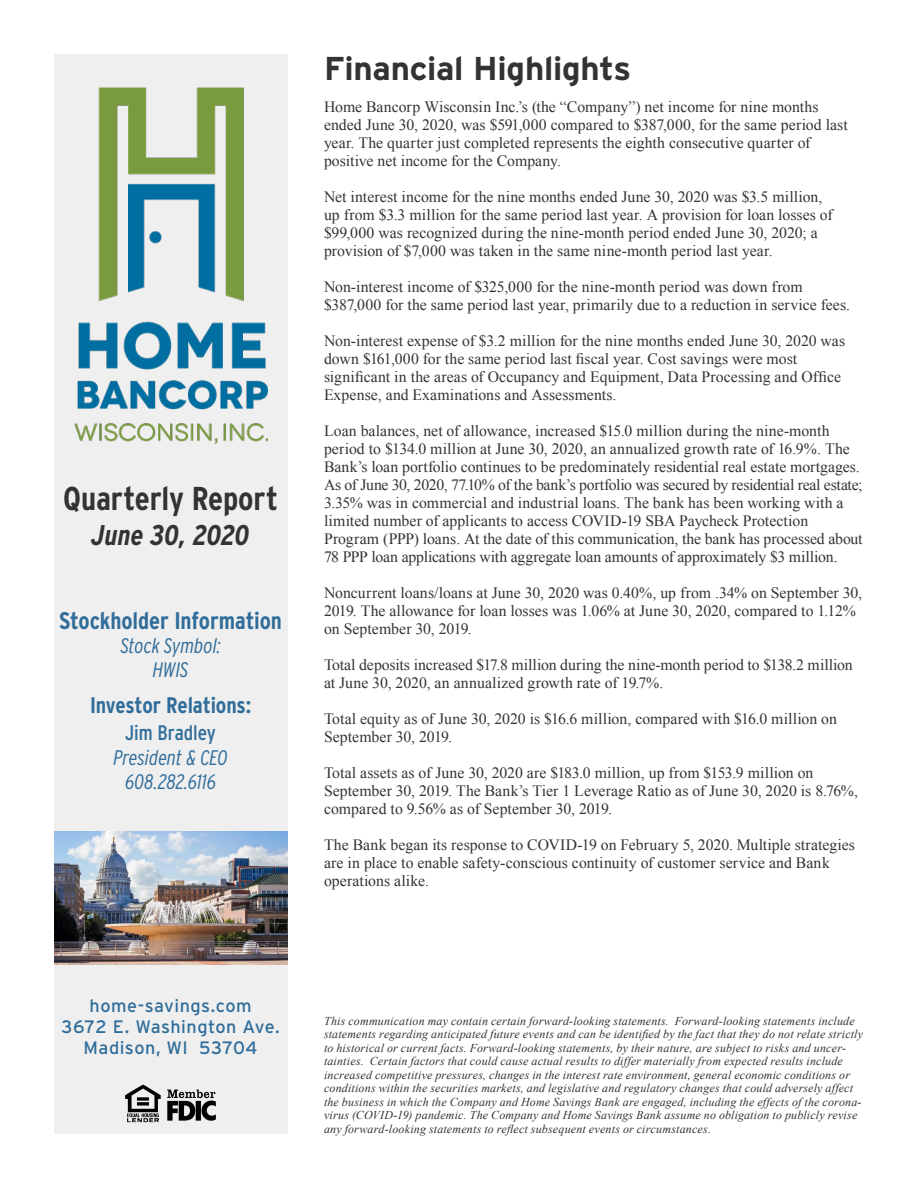
<style>
.page{position:relative;width:918px;height:1188px;background:#fff}
.page>*{position:absolute;margin:0;border:0;box-sizing:border-box;transform-origin:0 0}
.t1{font:700 33px "Interstate";letter-spacing:-.005em;color:#333}
.t2{font:700 33px "Interstate Condensed";letter-spacing:-.005em;color:#333}
.t3{font:italic 700 28.5px "Interstate Condensed";letter-spacing:-.005em;color:#333}
.t4{font:700 24px "Interstate Condensed";letter-spacing:-.005em;color:#306d9a}
.t5{font:700 22.5px "Interstate Condensed";letter-spacing:-.005em;color:#306d9a}
.t6{font:italic 300 21px "Interstate Condensed";letter-spacing:-.005em;color:#306d9a}
.t7{font:21px "Interstate Condensed";letter-spacing:-.005em;color:#306d9a}
.t8{font:18px/21px "Interstate";letter-spacing:.025em;color:#306d9a;text-align:center}
.t9{font:15.75px/18px "Times New Roman";color:#333}
.t10{font:italic 12px/13.5px "Times New Roman";letter-spacing:.015em;color:#333}
</style>
<div class="page">
<div style="left:54px;top:54px;width:233px;height:1080px;background:#efefef"></div>
<img style="left:74px;top:87px;width:194px;height:357px">
<img style="left:125px;top:1084px;width:91px;height:39px">
<img style="left:54px;top:832px;width:233px;height:133px">
<p class="t2" style="left:63px;top:480px;width:216px">Quarterly Report</p>
<p class="t3" style="left:91px;top:519px;width:160px">June 30, 2020</p>
<p class="t4" style="left:59px;top:607px;width:224px">Stockholder Information</p>
<p class="t6" style="left:121px;top:633px;width:101px">Stock Symbol:</p>
<p class="t6" style="left:153px;top:657px;width:37px">HWIS</p>
<p class="t5" style="left:90px;top:692px;width:163px">Investor Relations:</p>
<p class="t7" style="left:125px;top:721px;width:92px">Jim Bradley</p>
<p class="t6" style="left:114px;top:746px;width:116px">President &amp; CEO</p>
<p class="t6" style="left:125px;top:770px;width:92px">608.282.6116</p>
<p class="t1" style="left:324px;top:50px;width:309px">Financial Highlights</p>
<p class="t9" style="left:324px;top:97px;width:525px">Home Bancorp Wisconsin Inc.’s (the “Company”) net income for nine months ended June 30, 2020, was $591,000 compared to $387,000, for the same period last year. The quarter just completed represents the eighth consecutive quarter of positive net income for the Company.</p>
<p class="t9" style="left:324px;top:187px;width:510px">Net interest income for the nine months ended June 30, 2020 was $3.5 million, up from $3.3 million for the same period last year. A provision for loan losses of $99,000 was recognized during the nine-month period ended June 30, 2020; a provision of $7,000 was taken in the same nine-month period last year.</p>
<p class="t9" style="left:324px;top:277px;width:528px">Non-interest income of $325,000 for the nine-month period was down from $387,000 for the same period last year, primarily due to a reduction in service fees.</p>
<p class="t9" style="left:324px;top:331px;width:523px">Non-interest expense of $3.2 million for the nine months ended June 30, 2020 was down $161,000 for the same period last fiscal year. Cost savings were most significant in the areas of Occupancy and Equipment, Data Processing and Office Expense, and Examinations and Assessments.</p>
<p class="t9" style="left:324px;top:421px;width:540px">Loan balances, net of allowance, increased $15.0 million during the nine-month period to $134.0 million at June 30, 2020, an annualized growth rate of 16.9%. The Bank’s loan portfolio continues to be predominately residential real estate mortgages.<br>As of June 30, 2020, 77.10% of the bank’s portfolio was secured by residential real estate; 3.35% was in commercial and industrial loans. The bank has been working with a limited number of applicants to access COVID-19 SBA Paycheck Protection Program (PPP) loans. At the date of this communication, the bank has processed about 78 PPP loan applications with aggregate loan amounts of approximately $3 million.</p>
<p class="t9" style="left:324px;top:583px;width:540px">Noncurrent loans/loans at June 30, 2020 was 0.40%, up from .34% on September 30,<br>2019. The allowance for loan losses was 1.06% at June 30, 2020, compared to 1.12% on September 30, 2019.</p>
<p class="t9" style="left:324px;top:655px;width:530px">Total deposits increased $17.8 million during the nine-month period to $138.2 million at June 30, 2020, an annualized growth rate of 19.7%.</p>
<p class="t9" style="left:324px;top:709px;width:514px">Total equity as of June 30, 2020 is $16.6 million, compared with $16.0 million on<br>September 30, 2019.</p>
<p class="t9" style="left:324px;top:763px;width:536px">Total assets as of June 30, 2020 are $183.0 million, up from $153.9 million on<br>September 30, 2019. The Bank’s Tier 1 Leverage Ratio as of June 30, 2020 is 8.76%, compared to 9.56% as of September 30, 2019.</p>
<p class="t9" style="left:324px;top:835px;width:533px">The Bank began its response to COVID-19 on February 5, 2020. Multiple strategies are in place to enable safety-conscious continuity of customer service and Bank operations alike.</p>
<p class="t8" style="left:62px;top:995px;width:220px">home-savings.com<br>3672 E. Washington Ave.<br>Madison, WI 53704</p>
<p class="t10" style="left:324px;top:1014px;width:541px">This communication may contain certain forward-looking statements. Forward-looking statements include statements regarding anticipated future events and can be identified by the fact that they do not relate strictly to historical or current facts. Forward-looking statements, by their nature, are subject to risks and uncer&shy;tainties. Certain factors that could cause actual results to differ materially from expected results include increased competitive pressures, changes in the interest rate environment, general economic conditions or conditions within the securities markets, and legislative and regulatory changes that could adversely affect the business in which the Company and Home Savings Bank are engaged, including the effects of the corona&shy;virus (COVID-19) pandemic. The Company and Home Savings Bank assume no obligation to publicly revise any forward-looking statements to reflect subsequent events or circumstances.</p>
</div>
